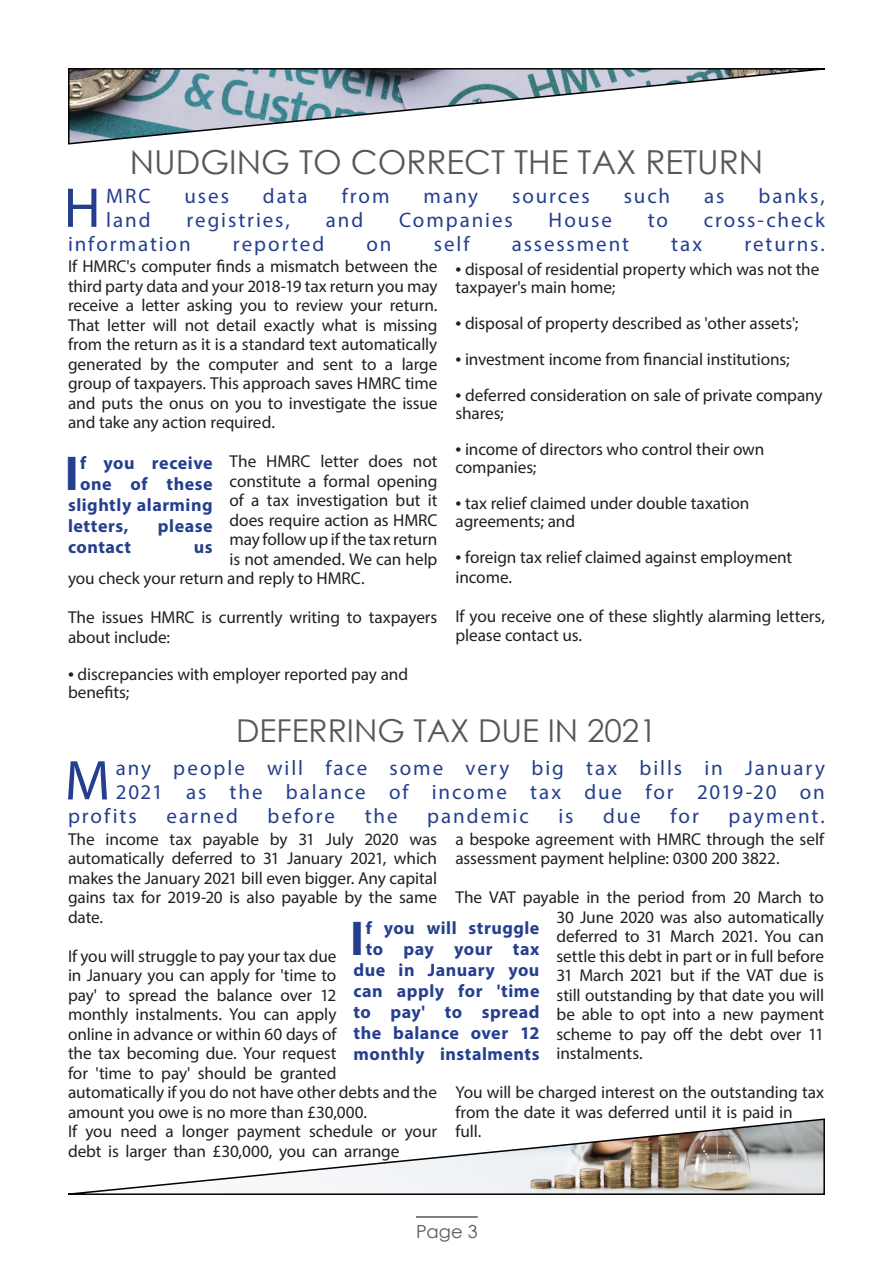
<style>
.page{position:relative;width:893px;height:1263px;background:#fff}
.page>*{position:absolute;margin:0;border:0;box-sizing:border-box;transform-origin:0 0}
.t1{font:56.55px "Myriad Pro";color:#253f8e}
.t2{font:700 49.2px "Myriad Pro";color:#253f8e}
.t3{font:33px "Century Gothic";color:#57585a}
.t4{font:31.5px "Century Gothic";color:#57585a}
.t5{font:21px "Myriad Pro";letter-spacing:.09em;color:#253f8e}
.t6{font:700 18px/21px "Myriad Pro";letter-spacing:.03em;color:#253f8e;text-align:right}
.t7{font:18px "Century Gothic";color:#57585a}
.t8{font:17.25px/19.5px "Myriad Pro";letter-spacing:-.005em;color:#231f20}
.s1{font-size:21px}
</style>
<div class="page">
<hr style="left:416px;top:1216px;width:62px;height:2px;background:#57585a">
<svg style="left:68px;top:68px;width:757px;height:77px"></svg>
<svg style="left:68px;top:1118px;width:757px;height:77px"></svg>
<p class="t3" style="left:130px;top:139px;width:635px">NUDGING TO CORRECT THE TAX RETURN</p>
<p class="t1" style="left:64px;top:173px;width:38px">H</p>
<p class="t5" style="left:106px;top:183px;width:46px">MRC</p>
<p class="t5" style="left:185px;top:183px;width:46px">uses</p>
<p class="t5" style="left:263px;top:183px;width:46px">data</p>
<p class="t5" style="left:342px;top:183px;width:49px">from</p>
<p class="t5" style="left:424px;top:183px;width:56px">many</p>
<p class="t5" style="left:512px;top:183px;width:79px">sources</p>
<p class="t5" style="left:624px;top:183px;width:48px">such</p>
<p class="t5" style="left:704px;top:183px;width:22px">as</p>
<p class="t5" style="left:758px;top:183px;width:68px">banks,</p>
<p class="t5" style="left:106px;top:207px;width:46px">land</p>
<p class="t5" style="left:186px;top:207px;width:105px">registries,</p>
<p class="t5" style="left:326px;top:207px;width:39px">and</p>
<p class="t5" style="left:399px;top:207px;width:115px">Companies</p>
<p class="t5" style="left:549px;top:207px;width:65px">House</p>
<p class="t5" style="left:648px;top:207px;width:22px">to</p>
<p class="t5" style="left:704px;top:207px;width:123px">cross-check</p>
<p class="t5" style="left:68px;top:231px;width:124px">information</p>
<p class="t5" style="left:233px;top:231px;width:93px">reported</p>
<p class="t5" style="left:366px;top:231px;width:27px">on</p>
<p class="t5" style="left:434px;top:231px;width:37px">self</p>
<p class="t5" style="left:512px;top:231px;width:119px">assessment</p>
<p class="t5" style="left:671px;top:231px;width:32px">tax</p>
<p class="t5" style="left:744px;top:231px;width:82px">returns.</p>
<p class="t8" style="left:68px;top:257px;width:371px;text-align:justify">If HMRC's computer finds a mismatch between the third party data and your 2018-19 tax return you may receive a letter asking you to review your return.<br>That letter will not detail exactly what is missing from the return as it is a standard text automatically generated by the computer and sent to a large group of taxpayers. This approach saves HMRC time and puts the onus on you to investigate the issue and take any action required.</p>
<p class="t8" style="left:230px;top:452px;width:209px">The HMRC letter does not</p>
<p class="t8" style="left:230px;top:471px;width:209px">constitute a formal opening</p>
<p class="t8" style="left:230px;top:491px;width:209px">of a tax investigation but it</p>
<p class="t8" style="left:230px;top:510px;width:209px">does require action as HMRC</p>
<p class="t8" style="left:230px;top:530px;width:209px">may follow up if the tax return</p>
<p class="t8" style="left:230px;top:549px;width:209px">is not amended. We can help</p>
<p class="t8" style="left:68px;top:569px;width:298px">you check your return and reply to HMRC.</p>
<p class="t8" style="left:68px;top:608px;width:371px">The issues HMRC is currently writing to taxpayers about include:</p>
<p class="t8" style="left:68px;top:665px;width:342px;line-height:18px"><span class="s1">•</span> discrepancies with employer reported pay and benefits;</p>
<p class="t2" style="left:65px;top:441px;width:16px">I</p>
<p class="t6" style="left:80px;top:451px;width:134px">f you receive</p>
<p class="t6" style="left:80px;top:472px;width:134px">one of these</p>
<p class="t6" style="left:68px;top:493px;width:146px">slightly alarming</p>
<p class="t6" style="left:68px;top:514px;width:62px">letters,</p>
<p class="t6" style="left:158px;top:514px;width:56px">please</p>
<p class="t6" style="left:68px;top:535px;width:65px">contact</p>
<p class="t6" style="left:194px;top:535px;width:20px">us</p>
<p class="t8" style="left:455px;top:260px;width:365px;line-height:18px"><span class="s1">•</span> disposal of residential property which was not the taxpayer's main home;</p>
<p class="t8" style="left:455px;top:313px;width:344px"><span class="s1">•</span> disposal of property described as 'other assets';</p>
<p class="t8" style="left:455px;top:349px;width:336px"><span class="s1">•</span> investment income from financial institutions;</p>
<p class="t8" style="left:455px;top:386px;width:369px;line-height:18px"><span class="s1">•</span> deferred consideration on sale of private company shares;</p>
<p class="t8" style="left:455px;top:440px;width:311px;line-height:18px"><span class="s1">•</span> income of directors who control their own companies;</p>
<p class="t8" style="left:455px;top:494px;width:295px;line-height:18px"><span class="s1">•</span> tax relief claimed under double taxation agreements; and</p>
<p class="t8" style="left:455px;top:547px;width:338px"><span class="s1">•</span> foreign tax relief claimed against employment income.</p>
<p class="t8" style="left:455px;top:606px;width:371px">If you receive one of these slightly alarming letters, please contact us.</p>
<p class="t4" style="left:236px;top:709px;width:422px">DEFERRING TAX DUE IN 2021</p>
<p class="t1" style="left:65px;top:746px;width:47px">M</p>
<p class="t5" style="left:116px;top:755px;width:710px">any people will face some very big tax bills in January</p>
<p class="t5" style="left:116px;top:779px;width:710px">2021 as the balance of income tax due for 2019-20 on</p>
<p class="t5" style="left:68px;top:803px;width:70px">profits</p>
<p class="t5" style="left:167px;top:803px;width:73px">earned</p>
<p class="t5" style="left:268px;top:803px;width:69px">before</p>
<p class="t5" style="left:365px;top:803px;width:34px">the</p>
<p class="t5" style="left:427px;top:803px;width:103px">pandemic</p>
<p class="t5" style="left:558px;top:803px;width:17px">is</p>
<p class="t5" style="left:603px;top:803px;width:39px">due</p>
<p class="t5" style="left:670px;top:803px;width:30px">for</p>
<p class="t5" style="left:728px;top:803px;width:98px">payment.</p>
<p class="t8" style="left:455px;top:829px;width:370px">a bespoke agreement with HMRC through the self assessment payment helpline: 0300 200 3822.</p>
<p class="t8" style="left:556px;top:888px;width:269px;text-align:justify;text-indent:-101px">The VAT payable in the period from 20 March to 30 June 2020 was also automatically deferred to 31 March 2021. You can settle this debt in part or in full before 31 March 2021 but if the VAT due is still outstanding by that date you will be able to opt into a new payment scheme to pay off the debt over 11 instalments.</p>
<p class="t8" style="left:455px;top:1083px;width:370px">You will be charged interest on the outstanding tax from the date it was deferred until it is paid in<br>full.</p>
<p class="t8" style="left:68px;top:829px;width:371px;text-align:justify">The income tax payable by 31 July 2020 was automatically deferred to 31 January 2021, which makes the January 2021 bill even bigger. Any capital gains tax for 2019-20 is also payable by the same date.</p>
<p class="t8" style="left:68px;top:946px;width:370px">If you will struggle to pay your tax due<br>in January you can apply for 'time to<br>pay' to spread the balance over 12<br>monthly instalments. You can apply<br>online in advance or within 60 days of<br>the tax becoming due. Your request<br>for 'time to pay' should be granted<br>automatically if you do not have other debts and the amount you owe is no more than £30,000.</p>
<p class="t8" style="left:68px;top:1122px;width:370px">If you need a longer payment schedule or your debt is larger than £30,000, you can arrange</p>
<p class="t6" style="left:353px;top:917px;width:187px">f you will struggle to pay your tax due in January you can apply for 'time to pay' to spread the balance over 12 monthly instalments</p>
<p class="t2" style="left:350px;top:906px;width:16px">I</p>
<p class="t7" style="left:416px;top:1218px;width:63px">Page 3</p>
</div>
